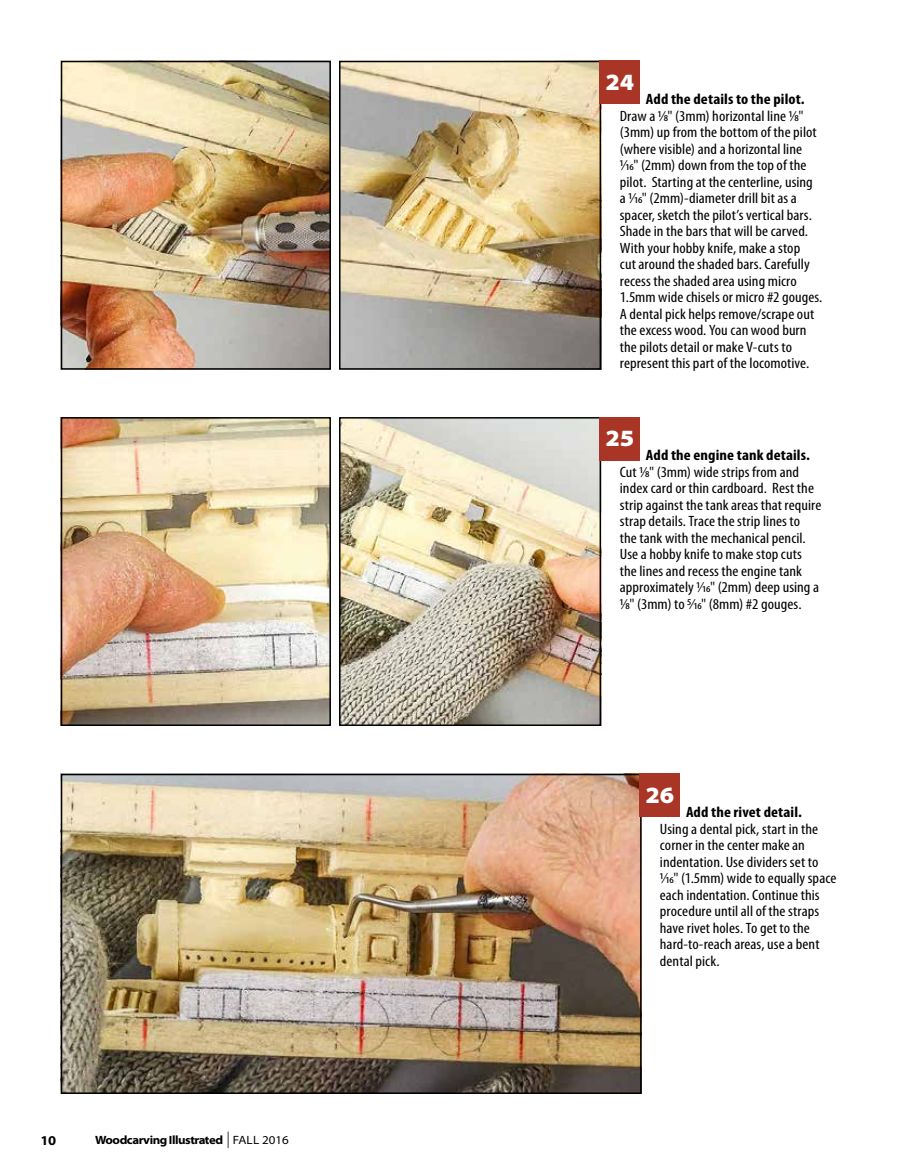
<style>
.page{position:relative;width:905px;height:1175px;background:#fff}
.page>*{position:absolute;margin:0;border:0;box-sizing:border-box;transform-origin:0 0}
.t1{font:900 semi-expanded 23.4px "Myriad Pro";color:#fff}
.t2{font:condensed 15px/16.5px "Myriad Pro";letter-spacing:.005em;color:#000;scale:1.1 1}
.t3{font:700 condensed 15px "Myriad Pro";letter-spacing:.005em;color:#000;scale:1.1 1}
.t4{font:700 semi-expanded 13.5px "Myriad Pro";color:#000}
.t5{font:700 semi-expanded 12px "Myriad Pro";letter-spacing:-.04em;color:#000}
.s1{font-weight:300;font-size:16.5px}
.s2{font-weight:400}
</style>
<div class="page">
<img style="left:64px;top:64px;width:264px;height:303px">
<div style="left:61px;top:61px;width:270px;height:309px;border:2px solid #000"></div>
<img style="left:342px;top:64px;width:256px;height:303px">
<div style="left:339px;top:61px;width:262px;height:309px;border:2px solid #000"></div>
<img style="left:64px;top:776px;width:574px;height:315px">
<div style="left:61px;top:773px;width:580px;height:321px;border:2px solid #000"></div>
<div style="left:639px;top:773px;width:41px;height:44px;background:#a83525"></div>
<div style="left:599px;top:61px;width:41px;height:43px;background:#a83525"></div>
<img style="left:64px;top:420px;width:264px;height:303px">
<div style="left:61px;top:417px;width:270px;height:309px;border:2px solid #000"></div>
<img style="left:342px;top:420px;width:256px;height:303px">
<div style="left:339px;top:417px;width:262px;height:309px;border:2px solid #000"></div>
<div style="left:599px;top:417px;width:41px;height:43px;background:#a83525"></div>
<p class="t4" style="left:40px;top:1131px;width:17px">10</p>
<p class="t5" style="left:95px;top:1132px;width:195px">Woodcarving Illustrated <span class="s1">|</span> <span class="s2">FALL 2016</span></p>
<h1 class="t1" style="left:605px;top:66px;width:30px">24</h1>
<p class="t3" style="left:646px;top:90px;width:146px">Add the details to the pilot.</p>
<p class="t2" style="left:620px;top:107px;width:186px">Draw a 1/8" (3mm) horizontal line 1/8" (3mm) up from the bottom of the pilot (where visible) and a horizontal line 1/16" (2mm) down from the top of the pilot. Starting at the centerline, using a 1/16" (2mm)-diameter drill bit as a spacer, sketch the pilot’s vertical bars.<br>Shade in the bars that will be carved.<br>With your hobby knife, make a stop<br>cut around the shaded bars. Carefully recess the shaded area using micro 1.5mm wide chisels or micro #2 gouges.<br>A dental pick helps remove/scrape out the excess wood. You can wood burn the pilots detail or make V-cuts to represent this part of the locomotive.</p>
<h1 class="t1" style="left:605px;top:422px;width:30px">25</h1>
<p class="t3" style="left:646px;top:446px;width:151px">Add the engine tank details.</p>
<p class="t2" style="left:620px;top:463px;width:185px">Cut 1/8" (3mm) wide strips from and index card or thin cardboard. Rest the strip against the tank areas that require strap details. Trace the strip lines to<br>the tank with the mechanical pencil.<br>Use a hobby knife to make stop cuts the lines and recess the engine tank approximately 1/16" (2mm) deep using a 1/8" (3mm) to 5/16" (8mm) #2 gouges.</p>
<h1 class="t1" style="left:645px;top:779px;width:30px">26</h1>
<p class="t3" style="left:686px;top:802px;width:107px">Add the rivet detail.</p>
<p class="t2" style="left:660px;top:820px;width:162px">Using a dental pick, start in the corner in the center make an indentation. Use dividers set to<br>1/16" (1.5mm) wide to equally space each indentation. Continue this procedure until all of the straps have rivet holes. To get to the hard-to-reach areas, use a bent dental pick.</p>
</div>
